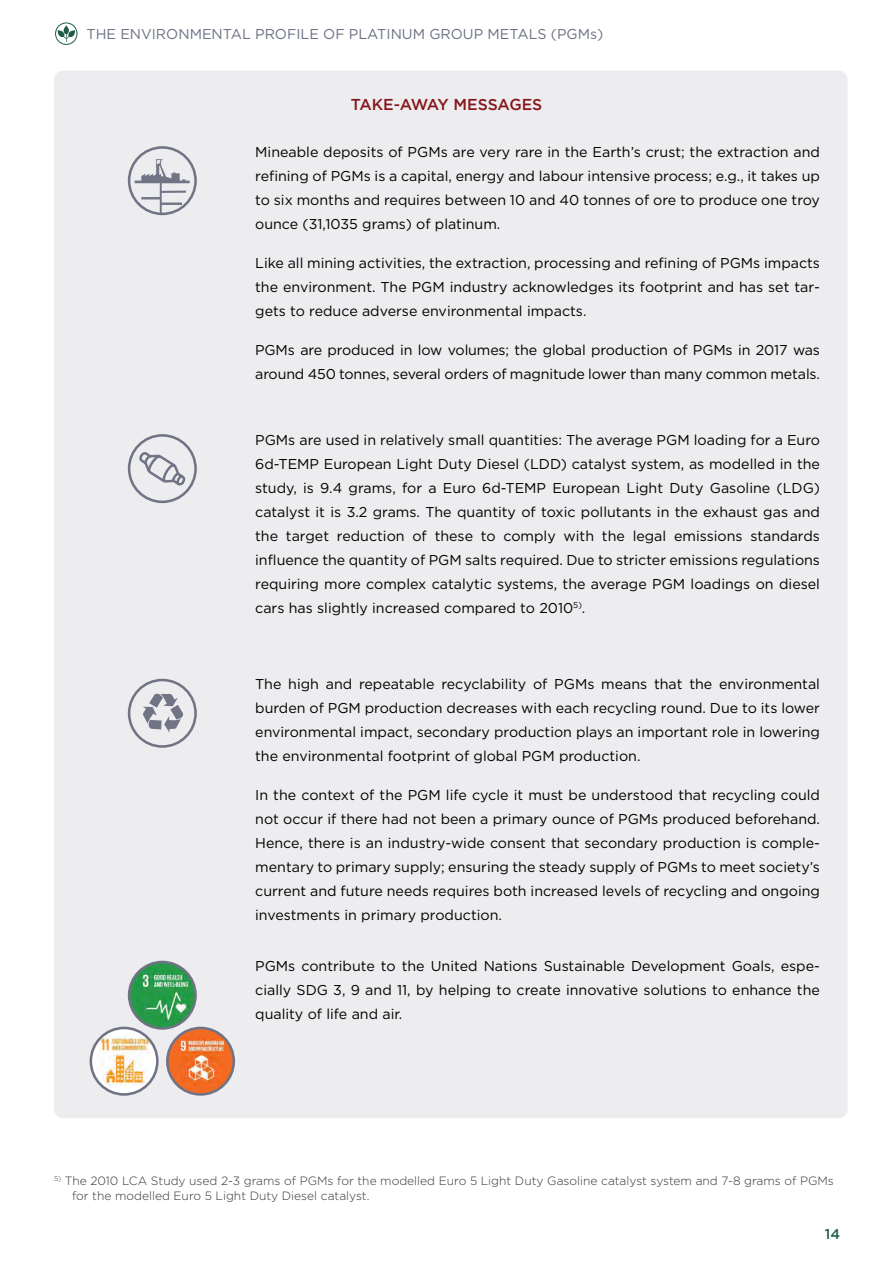
<style>
.page{position:relative;width:893px;height:1263px;background:#fff}
.page>*{position:absolute;margin:0;border:0;box-sizing:border-box;transform-origin:0 0}
.t1{font:500 15.75px "Gotham";letter-spacing:-.01em;color:#85171c}
.t2{font:14.25px/24px "Gotham";color:#000;text-align:justify}
.t3{font:14.25px "Gotham";color:#6b7082}
.t4{font:500 14.25px "Gotham";color:#1f5c4a}
.t5{font:300 12px/14.4px "Gotham";color:#333}
</style>
<div class="page">
<div style="left:55px;top:23px;width:22px;height:22px;border:1px solid #1f5c4a;border-radius:50%"></div>
<svg style="left:58px;top:25px;width:17px;height:17px"></svg>
<div style="left:54px;top:70px;width:794px;height:1048px;background:#edecee;border-radius:9px"></div>
<svg style="left:129px;top:962px;width:67px;height:66px"></svg>
<img style="left:136px;top:969px;width:60px;height:59px">
<div style="left:128px;top:961px;width:69px;height:69px;border:3px solid #707385;border-radius:50%"></div>
<svg style="left:167px;top:1028px;width:67px;height:66px"></svg>
<img style="left:177px;top:1037px;width:47px;height:48px">
<div style="left:166px;top:1027px;width:69px;height:69px;border:3px solid #707385;border-radius:50%"></div>
<svg style="left:91px;top:1028px;width:66px;height:66px"></svg>
<img style="left:98px;top:1035px;width:53px;height:53px">
<div style="left:90px;top:1027px;width:69px;height:69px;border:3px solid #707385;border-radius:50%"></div>
<div style="left:128px;top:434px;width:69px;height:69px;border:3px solid #717485;border-radius:50%"></div>
<svg style="left:139px;top:453px;width:47px;height:33px"></svg>
<div style="left:128px;top:146px;width:69px;height:69px;border:3px solid #717485;border-radius:50%"></div>
<svg style="left:135px;top:159px;width:55px;height:55px"></svg>
<div style="left:128px;top:679px;width:69px;height:69px;border:3px solid #717485;border-radius:50%"></div>
<svg style="left:143px;top:694px;width:40px;height:39px"></svg>
<p class="t3" style="left:86px;top:26px;width:518px">THE ENVIRONMENTAL PROFILE OF PLATINUM GROUP METALS (PGMs)</p>
<p class="t1" style="left:351px;top:96px;width:193px">TAKE-AWAY MESSAGES</p>
<p class="t2" style="left:255px;top:139px;width:566px">Mineable deposits of PGMs are very rare in the Earth’s crust; the extraction and refining of PGMs is a capital, energy and labour intensive process; e.g., it takes up to six months and requires between 10 and 40 tonnes of ore to produce one troy ounce (31,1035 grams) of platinum.</p>
<p class="t2" style="left:255px;top:250px;width:566px">Like all mining activities, the extraction, processing and refining of PGMs impacts the environment. The PGM industry acknowledges its footprint and has set tar&shy;gets to reduce adverse environmental impacts.</p>
<p class="t2" style="left:255px;top:337px;width:566px">PGMs are produced in low volumes; the global production of PGMs in 2017 was around 450 tonnes, several orders of magnitude lower than many common metals.</p>
<p class="t2" style="left:255px;top:427px;width:566px">PGMs are used in relatively small quantities: The average PGM loading for a Euro 6d-TEMP European Light Duty Diesel (LDD) catalyst system, as modelled in the study, is 9.4 grams, for a Euro 6d-TEMP European Light Duty Gasoline (LDG) catalyst it is 3.2 grams. The quantity of toxic pollutants in the exhaust gas and the target reduction of these to comply with the legal emissions standards influence the quantity of PGM salts required. Due to stricter emissions regulations requiring more complex catalytic systems, the average PGM loadings on diesel cars has slightly increased compared to 2010<sup>5)</sup>.</p>
<p class="t2" style="left:255px;top:672px;width:566px">The high and repeatable recyclability of PGMs means that the environmental burden of PGM production decreases with each recycling round. Due to its lower environmental impact, secondary production plays an important role in lowering the environmental footprint of global PGM production.</p>
<p class="t2" style="left:255px;top:783px;width:566px">In the context of the PGM life cycle it must be understood that recycling could not occur if there had not been a primary ounce of PGMs produced beforehand.<br>Hence, there is an industry-wide consent that secondary production is comple&shy;mentary to primary supply; ensuring the steady supply of PGMs to meet society’s current and future needs requires both increased levels of recycling and ongoing investments in primary production.</p>
<p class="t2" style="left:255px;top:954px;width:566px">PGMs contribute to the United Nations Sustainable Development Goals, espe&shy;cially SDG 3, 9 and 11, by helping to create innovative solutions to enhance the quality of life and air.</p>
<p class="t5" style="left:72px;top:1174px;width:763px;text-indent:-18px"><sup>5)</sup> The 2010 LCA Study used 2-3 grams of PGMs for the modelled Euro 5 Light Duty Gasoline catalyst system and 7-8 grams of PGMs for the modelled Euro 5 Light Duty Diesel catalyst.</p>
<p class="t4" style="left:825px;top:1226px;width:17px">14</p>
</div>
